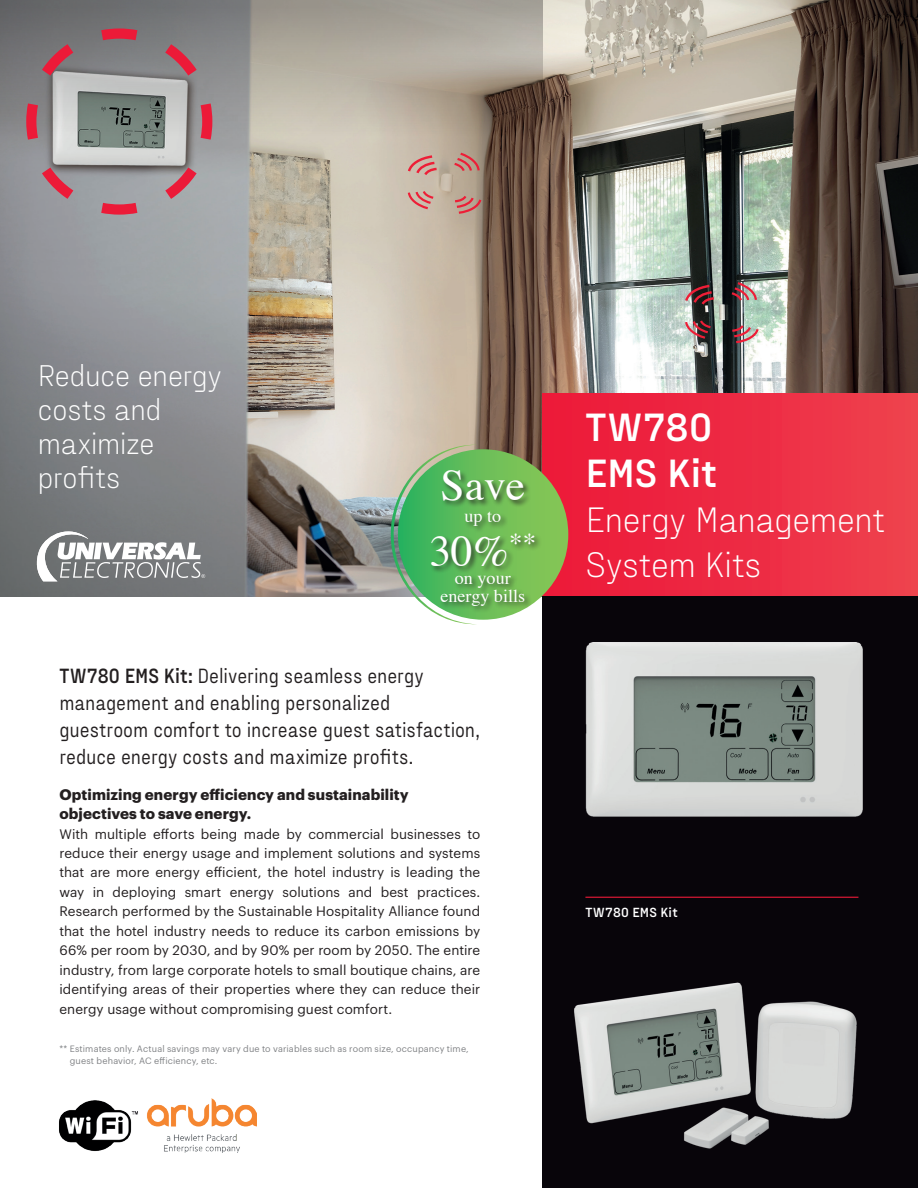
<style>
.page{position:relative;width:918px;height:1188px;background:#fff}
.page>*{position:absolute;margin:0;border:0;box-sizing:border-box;transform-origin:0 0}
.t1{font:43.5px "Times";color:#fff}
.t2{font:700 40.2px/46px "Fraktion Sans";color:#fff}
.t3{font:300 36px/45px "Fraktion Sans";letter-spacing:-.03em;color:#fff}
.t4{font:300 30.6px/34.2px "Fraktion Sans";letter-spacing:-.025em;color:#fff}
.t5{font:21px/27px "Fraktion Sans";letter-spacing:-.005em;color:#231f20;scale:.91 1}
.t6{font:18.15px/18.1px "Times";color:#fff;text-align:center}
.t7{font:700 15px/19.5px "Graphik";letter-spacing:.005em;color:#231f20}
.t8{font:13.5px/19.5px "Graphik";letter-spacing:.005em;color:#231f20;text-align:justify}
.t9{font:700 13.5px "Fraktion Sans";letter-spacing:.02em;color:#fff}
.t10{font:9px/12px "Graphik";letter-spacing:.02em;color:#808285}
.s1{font-weight:700}
</style>
<div class="page">
<img style="left:0;top:0;width:918px;height:596px">
<svg style="left:0;top:0;width:543px;height:136px;background:#9f9990"></svg>
<svg style="left:37px;top:531px;width:168px;height:50px"></svg>
<div style="left:543px;top:394px;width:375px;height:202px;background:linear-gradient(to right,#ec1738,#ee414e)"></div>
<div style="left:543px;top:596px;width:375px;height:592px;background:#08050a"></div>
<hr style="left:585px;top:897px;width:273px;height:1px;background:#ec1a38">
<img style="left:574px;top:982px;width:283px;height:167px">
<svg style="left:406px;top:151px;width:77px;height:64px;background:#c2a092"></svg>
<img style="left:683px;top:280px;width:77px;height:65px">
<svg style="left:21px;top:23px;width:196px;height:197px;background:#9a8d90"></svg>
<img style="left:586px;top:642px;width:277px;height:175px">
<img style="left:59px;top:1099px;width:197px;height:53px">
<svg style="left:398px;top:449px;width:170px;height:171px;background:#7dc257"></svg>
<svg style="left:386px;top:445px;width:91px;height:180px"></svg>
<div style="left:430px;top:470px;width:112px;height:143px;background:#231f20;opacity:.75"></div>
<h3 class="t4" style="left:38px;top:355px;width:186px">Reduce energy costs and maximize profits</h3>
<h1 class="t1" style="left:441px;top:445px;width:86px">Save</h1>
<h3 class="t6" style="left:464px;top:505px;width:38px">up to</h3>
<h1 class="t1" style="left:429px;top:510px;width:108px">30%<sup>**</sup></h1>
<h3 class="t6" style="left:440px;top:567px;width:86px">on your energy bills</h3>
<h3 class="t5" style="left:59px;top:660px;width:464px"><span class="s1">TW780 EMS Kit:</span> Delivering seamless energy management and enabling personalized guestroom comfort to increase guest satisfaction, reduce energy costs and maximize profits.</h3>
<p class="t7" style="left:59px;top:783px;width:351px">Optimizing energy efficiency and sustainability objectives to save energy.</p>
<p class="t8" style="left:59px;top:823px;width:422px">With multiple efforts being made by commercial businesses to reduce their energy usage and implement solutions and systems that are more energy efficient, the hotel industry is leading the way in deploying smart energy solutions and best practices.<br>Research performed by the Sustainable Hospitality Alliance found that the hotel industry needs to reduce its carbon emissions by 66% per room by 2030, and by 90% per room by 2050. The entire industry, from large corporate hotels to small boutique chains, are identifying areas of their properties where they can reduce their energy usage without compromising guest comfort.</p>
<p class="t10" style="left:70px;top:1042px;width:401px;text-indent:-10px">** Estimates only. Actual savings may vary due to variables such as room size, occupancy time, guest behavior, AC efficiency, etc.</p>
<h2 class="t2" style="left:585px;top:401px;width:134px">TW780<br>EMS Kit</h2>
<h3 class="t3" style="left:585px;top:494px;width:302px">Energy Management<br>System Kits</h3>
<p class="t9" style="left:585px;top:901px;width:94px">TW780 EMS Kit</p>
</div>
